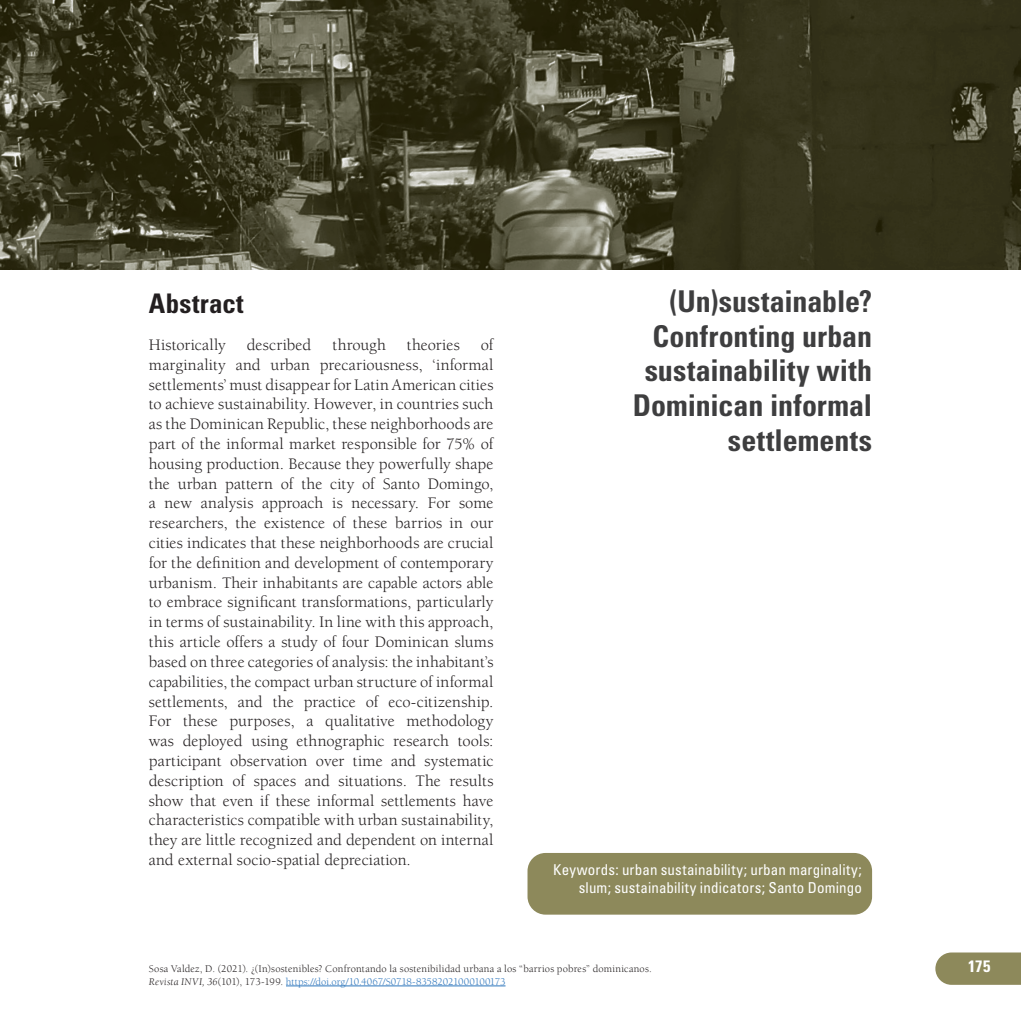
<style>
.page{position:relative;width:1021px;height:1021px;background:#fff}
.page>*{position:absolute;margin:0;border:0;box-sizing:border-box;transform-origin:0 0}
.titulo{font:700 condensed 30px/34.5px "Univers LT Std";color:#3e3e3f;text-align:right}
.resumeny_abstrac{font:700 condensed 27px "Univers LT Std";letter-spacing:.01em;color:#231f20}
.txt_esp{font:16.5px/19.8px "Berkeley Std";letter-spacing:.005em;color:#231f20;text-align:justify}
.t1{font:700 condensed 16.5px "Univers LT Std";color:#fff}
.palabras_claves{font:condensed 15px/18px "Univers LT Std";letter-spacing:.01em;color:#fff;text-align:right}
.t2{font:10.5px "Berkeley Std";letter-spacing:.02em;color:#231f20}
.t3{font:10.5px "Berkeley Std";letter-spacing:-.01em;color:#2e76bc}
.s1{font-style:italic;color:#231f20}
.s2{color:#231f20}
</style>
<div class="page">
<svg style="left:935px;top:952px;width:85px;height:32px;background:#938f64"></svg>
<img style="left:0;top:0;width:1020px;height:269px">
<hr style="left:286px;top:985px;width:219px;height:1px;background:#2e76bc">
<div style="left:527px;top:853px;width:345px;height:61px;background:#8d895b;border-radius:18px"></div>
<p class="resumeny_abstrac" style="left:149px;top:287px;width:96px">Abstract</p>
<p class="txt_esp" style="left:149px;top:335px;width:78px">Historically</p>
<p class="txt_esp" style="left:247px;top:335px;width:66px">described</p>
<p class="txt_esp" style="left:332px;top:335px;width:55px">through</p>
<p class="txt_esp" style="left:407px;top:335px;width:54px">theories</p>
<p class="txt_esp" style="left:149px;top:335px;width:346px;text-indent:332px">of marginality and urban precariousness, ‘informal settlements’ must disappear for Latin American cities to achieve sustainability. However, in countries such as the Dominican Republic, these neighborhoods are part of the informal market responsible for 75% of housing production. Because they powerfully shape the urban pattern of the city of Santo Domingo, a new analysis approach is necessary. For some researchers, the existence of these barrios in our cities indicates that these neighborhoods are crucial for the definition and development of contemporary urbanism. Their inhabitants are capable actors able to embrace significant transformations, particularly in terms of sustainability. In line with this approach, this article offers a study of four Dominican slums based on three categories of analysis: the inhabitant’s capabilities, the compact urban structure of informal settlements, and the practice of eco-citizenship.<br>For these purposes, a qualitative methodology was deployed using ethnographic research tools: participant observation over time and systematic description of spaces and situations. The results show that even if these informal settlements have characteristics compatible with urban sustainability, they are little recognized and dependent on internal and external socio-spatial depreciation.</p>
<p class="titulo" style="left:632px;top:284px;width:241px">(Un)sustainable?<br>Confronting urban sustainability with<br>Dominican informal settlements</p>
<p class="palabras_claves" style="left:553px;top:860px;width:310px">Keywords: urban sustainability; urban marginality; slum; sustainability indicators; Santo Domingo</p>
<p class="t2" style="left:149px;top:963px;width:504px">Sosa Valdez, D. (2021). ¿(In)sostenibles? Confrontando la sostenibilidad urbana a los “barrios pobres” dominicanos.</p>
<p class="t1" style="left:968px;top:956px;width:24px">175</p>
<p class="t3" style="left:149px;top:975px;width:358px"><span class="s1">Revista INVI, 36</span><span class="s2">(101),</span> <span class="s2">173-199</span><span class="s2">.</span> https://doi.org/10.4067/S0718-83582021000100173</p>
</div>
